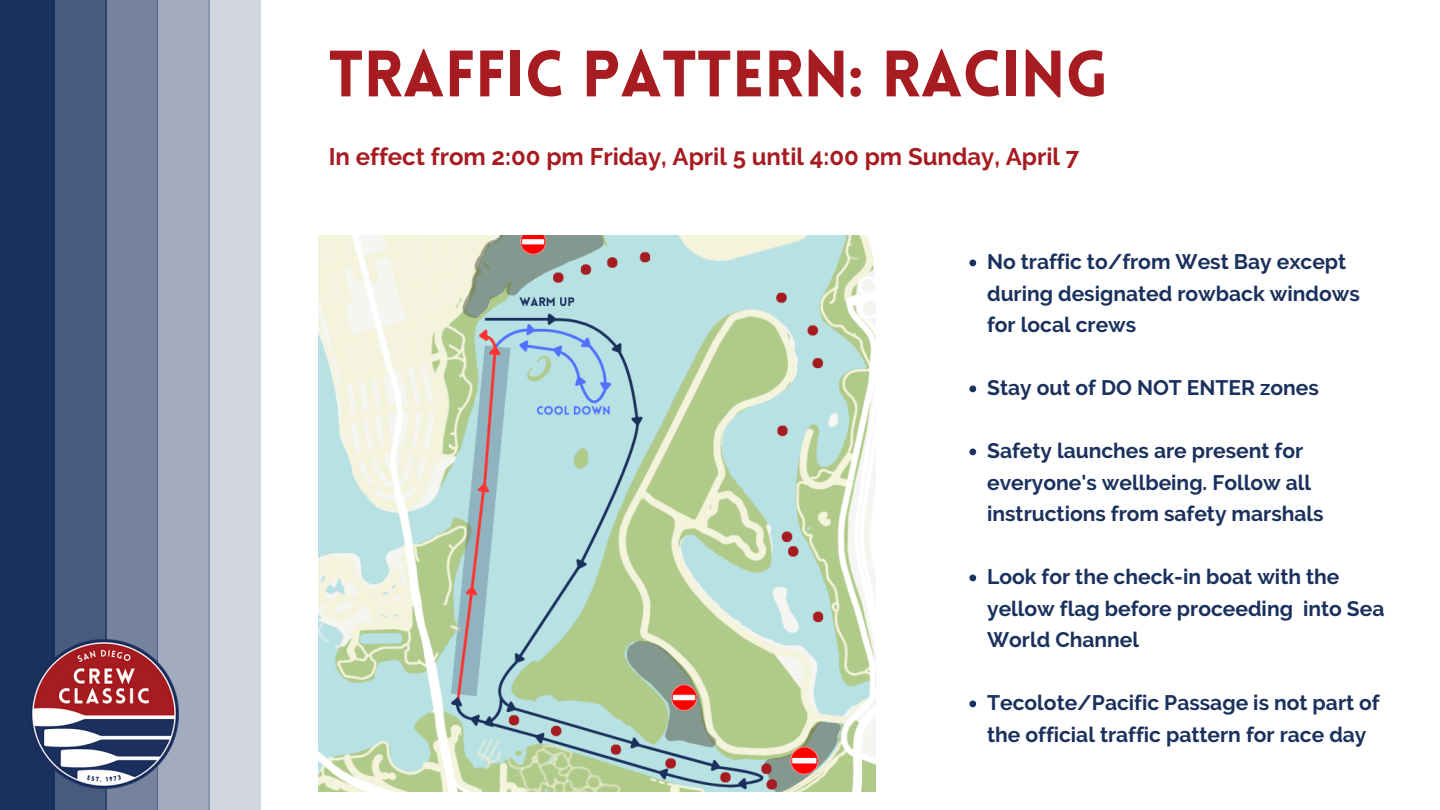
<style>
.page{position:relative;width:1440px;height:810px;background:#fff}
.page>*{position:absolute;margin:0;border:0;box-sizing:border-box;transform-origin:0 0}
.t1{font:900 64px "Lovelo";color:#a71c20}
.t2{font:700 24px "Raleway";color:#a71c20}
.t3{font:700 21px/31.5px "Raleway";color:#1b315d}
</style>
<div class="page">
<div style="left:0;top:0;width:55px;height:810px;background:#1b315d"></div>
<div style="left:54px;top:0;width:52px;height:810px;background:#485a7d"></div>
<div style="left:106px;top:0;width:52px;height:810px;background:#76839d"></div>
<div style="left:157px;top:0;width:52px;height:810px;background:#a3acbe"></div>
<div style="left:209px;top:0;width:52px;height:810px;background:#d1d5de"></div>
<img style="left:31px;top:639px;width:148px;height:150px">
<img style="left:319px;top:235px;width:556px;height:557px">
<svg style="left:969px;top:260px;width:7px;height:6px"></svg>
<svg style="left:969px;top:386px;width:7px;height:6px"></svg>
<svg style="left:969px;top:449px;width:7px;height:6px"></svg>
<svg style="left:969px;top:575px;width:7px;height:6px"></svg>
<svg style="left:969px;top:701px;width:7px;height:6px"></svg>
<p class="t1" style="left:329px;top:48px;width:781px">TRAFFIC PATTERN: RACING</p>
<h2 class="t2" style="left:329px;top:142px;width:752px">In effect from 2:00 pm Friday, April 5 until 4:00 pm Sunday, April 7</h2>
<p class="t3" style="left:987px;top:246px;width:374px">No traffic to/from West Bay except during designated rowback windows for local crews</p>
<p class="t3" style="left:987px;top:372px;width:333px">Stay out of DO NOT ENTER zones</p>
<p class="t3" style="left:987px;top:435px;width:338px">Safety launches are present for everyone's wellbeing. Follow all instructions from safety marshals</p>
<p class="t3" style="left:987px;top:561px;width:399px">Look for the check-in boat with the yellow flag before proceeding into Sea<br>World Channel</p>
<p class="t3" style="left:987px;top:687px;width:394px">Tecolote/Pacific Passage is not part of the official traffic pattern for race day</p>
</div>
